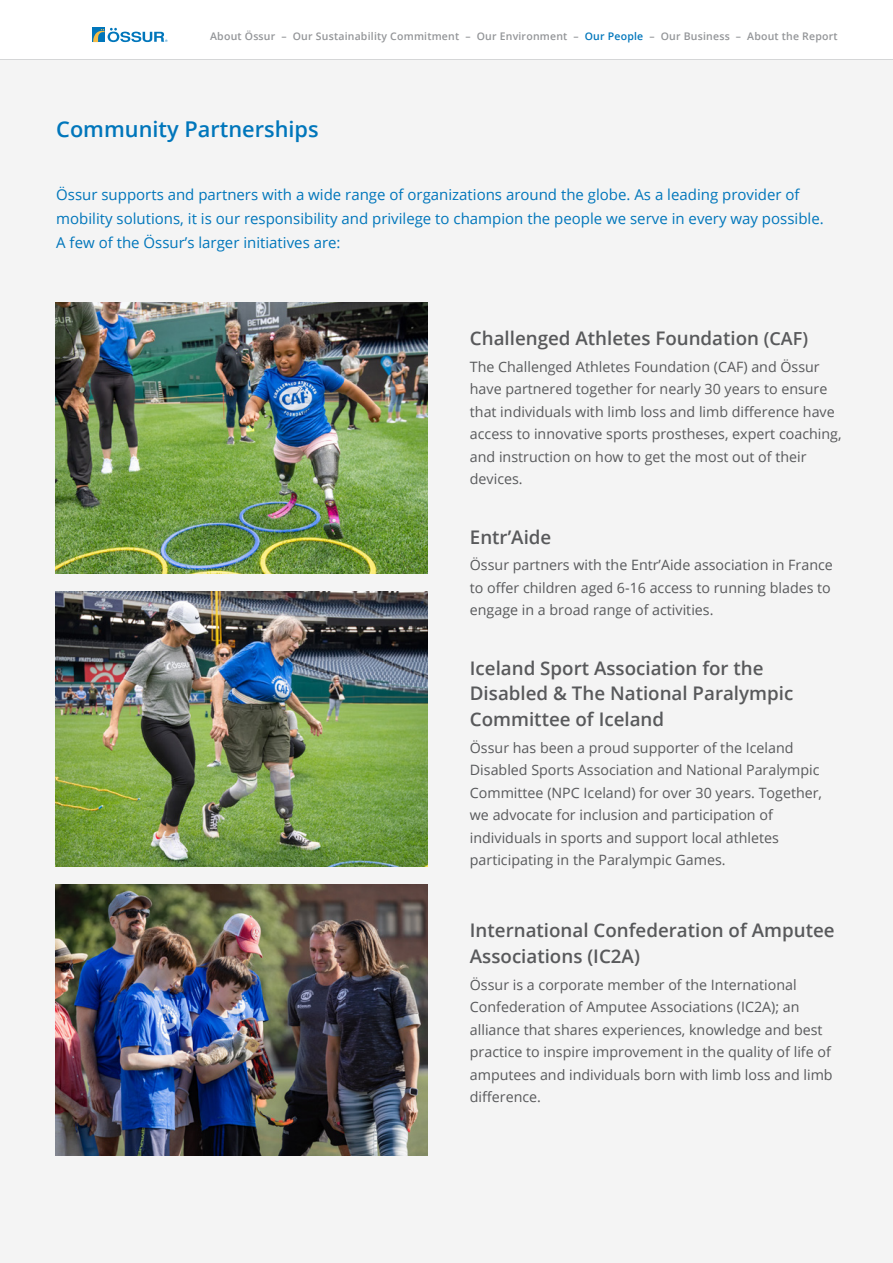
<style>
.page{position:relative;width:893px;height:1263px;background:#fff}
.page>*{position:absolute;margin:0;border:0;box-sizing:border-box;transform-origin:0 0}
.t1{font:600 21.75px "Open Sans";color:#0076bb}
.t2{font:600 18.75px/25.5px "Open Sans";color:#58595b}
.t3{font:15px/24px "Open Sans";color:#0076bb}
.t4{font:14.25px/22.5px "Open Sans";color:#58595b}
.t5{font:600 10.5px "Open Sans";letter-spacing:.02em;color:#939598}
.s1{color:#0076bb}
.s2{font-size:18px}
</style>
<div class="page">
<hr style="left:0;top:60px;width:893px;height:1px;background:#a7a9ac">
<svg style="left:92px;top:27px;width:13px;height:16px"></svg>
<div style="left:92px;top:28px;width:13px;height:14px;background:#0076bb"></div>
<svg style="left:93px;top:28px;width:75px;height:14px"></svg>
<div style="left:0;top:61px;width:892px;height:1202px;background:#f4f4f4"></div>
<img style="left:55px;top:303px;width:372px;height:271px">
<img style="left:55px;top:592px;width:372px;height:274px">
<img style="left:55px;top:884px;width:372px;height:271px">
<p class="t5" style="left:210px;top:29px;width:629px">About Össur – Our Sustainability Commitment – Our Environment – <span class="s1">Our People</span> – Our Business – About the Report</p>
<h1 class="t1" style="left:56px;top:114px;width:264px">Community Partnerships</h1>
<p class="t3" style="left:56px;top:182px;width:769px">Össur supports and partners with a wide range of organizations around the globe. As a leading provider of mobility solutions, it is our responsibility and privilege to champion the people we serve in every way possible.<br>A few of the Össur’s larger initiatives are:</p>
<h2 class="t2" style="left:470px;top:325px;width:340px">Challenged Athletes Foundation <span class="s2">(CAF)</span></h2>
<p class="t4" style="left:470px;top:355px;width:373px">The Challenged Athletes Foundation (CAF) and Össur have partnered together for nearly 30 years to ensure that individuals with limb loss and limb difference have access to innovative sports prostheses, expert coaching, and instruction on how to get the most out of their devices.</p>
<h2 class="t2" style="left:470px;top:524px;width:83px">Entr’Aide</h2>
<p class="t4" style="left:470px;top:553px;width:364px">Össur partners with the Entr’Aide association in France to offer children aged 6-16 access to running blades to engage in a broad range of activities.</p>
<h2 class="t2" style="left:470px;top:655px;width:325px">Iceland Sport Association for the<br>Disabled &amp; The National Paralympic<br>Committee of Iceland</h2>
<p class="t4" style="left:470px;top:736px;width:354px">Össur has been a proud supporter of the Iceland Disabled Sports Association and National Paralympic Committee (NPC Iceland) for over 30 years. Together, we advocate for inclusion and participation of individuals in sports and support local athletes participating in the Paralympic Games.</p>
<h2 class="t2" style="left:470px;top:917px;width:366px">International Confederation of Amputee<br>Associations (IC2A)</h2>
<p class="t4" style="left:470px;top:973px;width:364px">Össur is a corporate member of the International Confederation of Amputee Associations (IC2A); an alliance that shares experiences, knowledge and best practice to inspire improvement in the quality of life of amputees and individuals born with limb loss and limb difference.</p>
</div>
